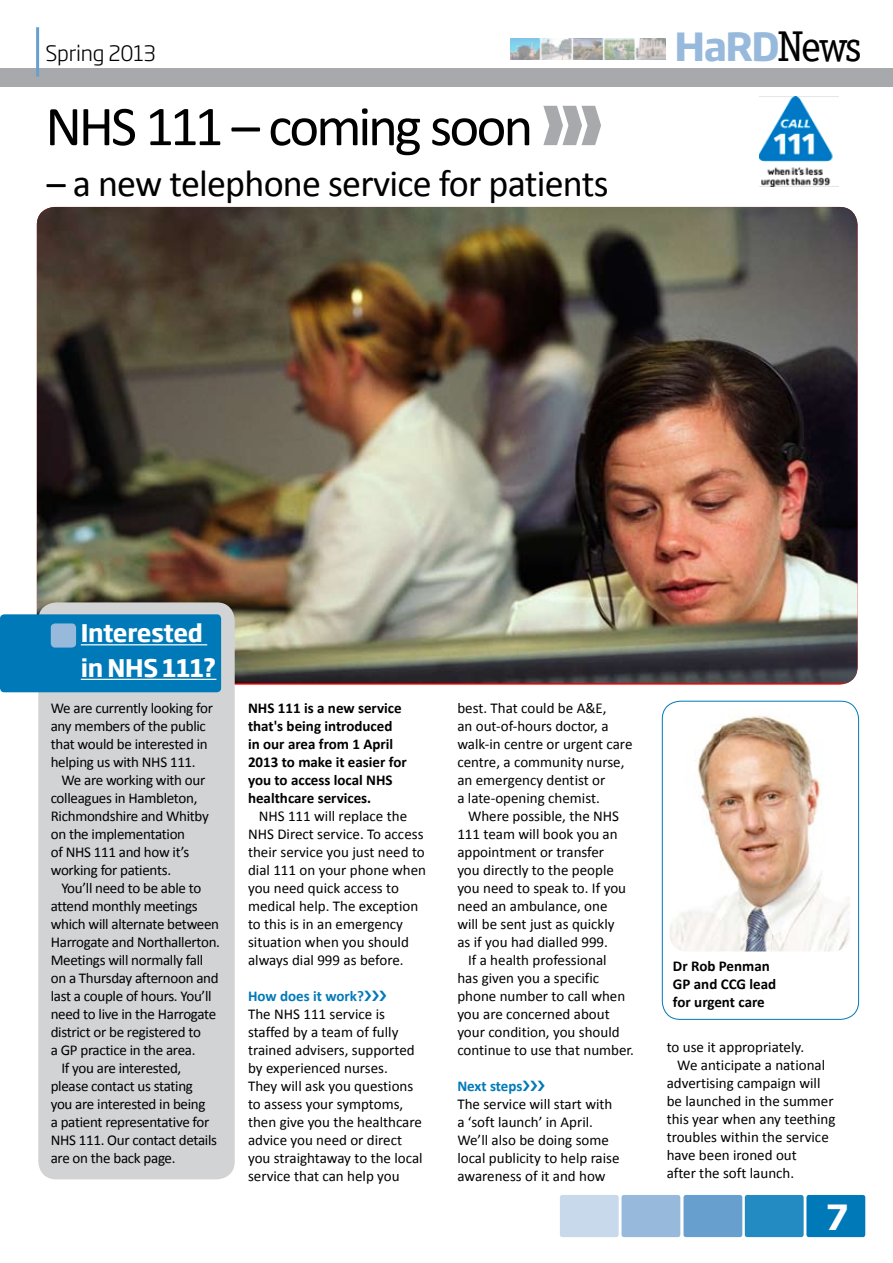
<style>
.page{position:relative;width:893px;height:1263px;background:#fff}
.page>*{position:absolute;margin:0;border:0;box-sizing:border-box;transform-origin:0 0}
.t1{font:56.7px "Calibri";letter-spacing:-.05em;color:#000}
.t2{font:700 38.4px "Soho Gothic Std";color:#97badc}
.t3{font:37.95px "Calibri";letter-spacing:-.02em;color:#000}
.t4{font:700 34.2px "Soho Gothic Std";color:#fff}
.t5{font:700 24px/34.5px "Soho Gothic Std";letter-spacing:-.01em;color:#fff;scale:.96 1}
.t6{font:300 21px "Soho Gothic Std";letter-spacing:-.01em;color:#000}
.t7{font:15px/18px "Calibri";color:#000}
.t8{font:15px/18px "Calibri";letter-spacing:-.02em;color:#000}
.t9{font:700 15px/18px "Calibri";color:#000}
.t10{font:700 15px "Calibri";color:#0079b8}
.t11{font:15px "Calibri";letter-spacing:-.025em;color:#000}
.s1{color:#a7a9ac}
.s2{font-family:"Officina Serif Std";font-weight:400;font-size:43.05px;color:#000}
</style>
<div class="page">
<div style="left:0;top:68px;width:893px;height:19px;background:#a7a9ac"></div>
<hr style="left:36px;top:27px;width:3px;height:50px;background:#67a0ce">
<div style="left:806px;top:1195px;width:59px;height:42px;background:#0079b8;border-radius:2px"></div>
<div style="left:745px;top:1195px;width:59px;height:42px;background:#238ac2;border-radius:2px"></div>
<div style="left:683px;top:1195px;width:59px;height:42px;background:#67a0ce;border-radius:2px"></div>
<div style="left:621px;top:1195px;width:59px;height:42px;background:#97badc;border-radius:2px"></div>
<div style="left:560px;top:1195px;width:59px;height:42px;background:#c9d9ec;border-radius:2px"></div>
<img style="left:510px;top:38px;width:155px;height:22px">
<img style="left:37px;top:207px;width:820px;height:476px">
<div style="left:662px;top:701px;width:197px;height:319px;border:1px solid #0079b8;border-radius:18px"></div>
<img style="left:670px;top:715px;width:180px;height:236px">
<img style="left:760px;top:96px;width:79px;height:90px">
<div style="left:38px;top:602px;width:197px;height:577px;background:#d1d3d4;border-radius:18px"></div>
<div style="left:0;top:614px;width:221px;height:78px;background:#0079b8;border-radius:4px"></div>
<div style="left:51px;top:623px;width:25px;height:24px;background:#97badc;border-radius:4px"></div>
<hr style="left:81px;top:644px;width:126px;height:1px;background:#fff">
<hr style="left:81px;top:679px;width:135px;height:1px;background:#fff">
<h3 class="t6" style="left:45px;top:40px;width:112px">Spring 2013</h3>
<h1 class="t1" style="left:45px;top:91px;width:559px">NHS 111 – coming soon <span class="s1">❱❱❱</span></h1>
<h3 class="t3" style="left:47px;top:160px;width:563px">– a new telephone service for patients</h3>
<h2 class="t2" style="left:674px;top:22px;width:189px">HaRD<span class="s2">News</span></h2>
<h3 class="t5" style="left:81px;top:616px;width:143px">Interested in NHS 111?</h3>
<p class="t8" style="left:51px;top:698px;width:164px">We are currently looking for any members of the public that would be interested in helping us with NHS 111.</p>
<p class="t8" style="left:51px;top:770px;width:160px;text-indent:11px">We are working with our colleagues in Hambleton,<br>Richmondshire and Whitby on the implementation<br>of NHS 111 and how it’s working for patients.</p>
<p class="t8" style="left:61px;top:878px;width:141px">You’ll need to be able to</p>
<p class="t8" style="left:51px;top:896px;width:148px">attend monthly meetings</p>
<p class="t8" style="left:51px;top:914px;width:170px">which will alternate between</p>
<p class="t8" style="left:51px;top:932px;width:171px">Harrogate and Northallerton.</p>
<p class="t8" style="left:51px;top:950px;width:154px">Meetings will normally fall</p>
<p class="t8" style="left:51px;top:968px;width:169px">on a Thursday afternoon and</p>
<p class="t8" style="left:51px;top:986px;width:162px">last a couple of hours. You’ll</p>
<p class="t8" style="left:51px;top:1004px;width:167px">need to live in the Harrogate</p>
<p class="t8" style="left:51px;top:1022px;width:152px">district or be registered to</p>
<p class="t8" style="left:51px;top:1040px;width:146px">a GP practice in the area.</p>
<p class="t11" style="left:61px;top:1059px;width:121px">If you are interested,</p>
<p class="t8" style="left:51px;top:1076px;width:144px">please contact us stating</p>
<p class="t8" style="left:51px;top:1094px;width:156px">you are interested in being</p>
<p class="t8" style="left:51px;top:1112px;width:160px">a patient representative for</p>
<p class="t8" style="left:51px;top:1130px;width:168px">NHS 111. Our contact details</p>
<p class="t8" style="left:51px;top:1148px;width:126px">are on the back page.</p>
<p class="t9" style="left:248px;top:698px;width:160px">NHS 111 is a new service that's being introduced in our area from 1 April<br>2013 to make it easier for you to access local NHS healthcare services.</p>
<p class="t7" style="left:248px;top:806px;width:180px;text-indent:11px">NHS 111 will replace the<br>NHS Direct service. To access their service you just need to dial 111 on your phone when you need quick access to medical help. The exception to this is in an emergency situation when you should always dial 999 as before.</p>
<p class="t10" style="left:248px;top:987px;width:117px">How does it work?</p>
<p class="t7" style="left:248px;top:1004px;width:176px">The NHS 111 service is staffed by a team of fully trained advisers, supported by experienced nurses.<br>They will ask you questions to assess your symptoms, then give you the healthcare advice you need or direct you straightaway to the local service that can help you</p>
<p class="t7" style="left:457px;top:698px;width:177px">best. That could be A&amp;E,<br>an out-of-hours doctor, a walk-in centre or urgent care centre, a community nurse, an emergency dentist or<br>a late-opening chemist.</p>
<p class="t7" style="left:457px;top:806px;width:170px;text-indent:11px">Where possible, the NHS<br>111 team will book you an appointment or transfer you directly to the people you need to speak to. If you need an ambulance, one will be sent just as quickly as if you had dialled 999.</p>
<p class="t7" style="left:457px;top:950px;width:178px;text-indent:11px">If a health professional<br>has given you a specific phone number to call when you are concerned about your condition, you should continue to use that number.</p>
<p class="t10" style="left:457px;top:1077px;width:67px">Next steps</p>
<p class="t7" style="left:457px;top:1094px;width:164px">The service will start with a ‘soft launch’ in April.<br>We’ll also be doing some local publicity to help raise awareness of it and how</p>
<p class="t9" style="left:673px;top:956px;width:105px">Dr Rob Penman<br>GP and CCG lead for urgent care</p>
<p class="t7" style="left:667px;top:1037px;width:139px">to use it appropriately.</p>
<p class="t7" style="left:677px;top:1055px;width:149px">We anticipate a national</p>
<p class="t7" style="left:667px;top:1073px;width:155px">advertising campaign will</p>
<p class="t7" style="left:667px;top:1091px;width:168px">be launched in the summer</p>
<p class="t7" style="left:667px;top:1109px;width:170px">this year when any teething</p>
<p class="t7" style="left:667px;top:1127px;width:164px">troubles within the service</p>
<p class="t7" style="left:667px;top:1145px;width:132px">have been ironed out</p>
<p class="t7" style="left:667px;top:1163px;width:129px">after the soft launch.</p>
<h3 class="t4" style="left:826px;top:1195px;width:23px">7</h3>
</div>
